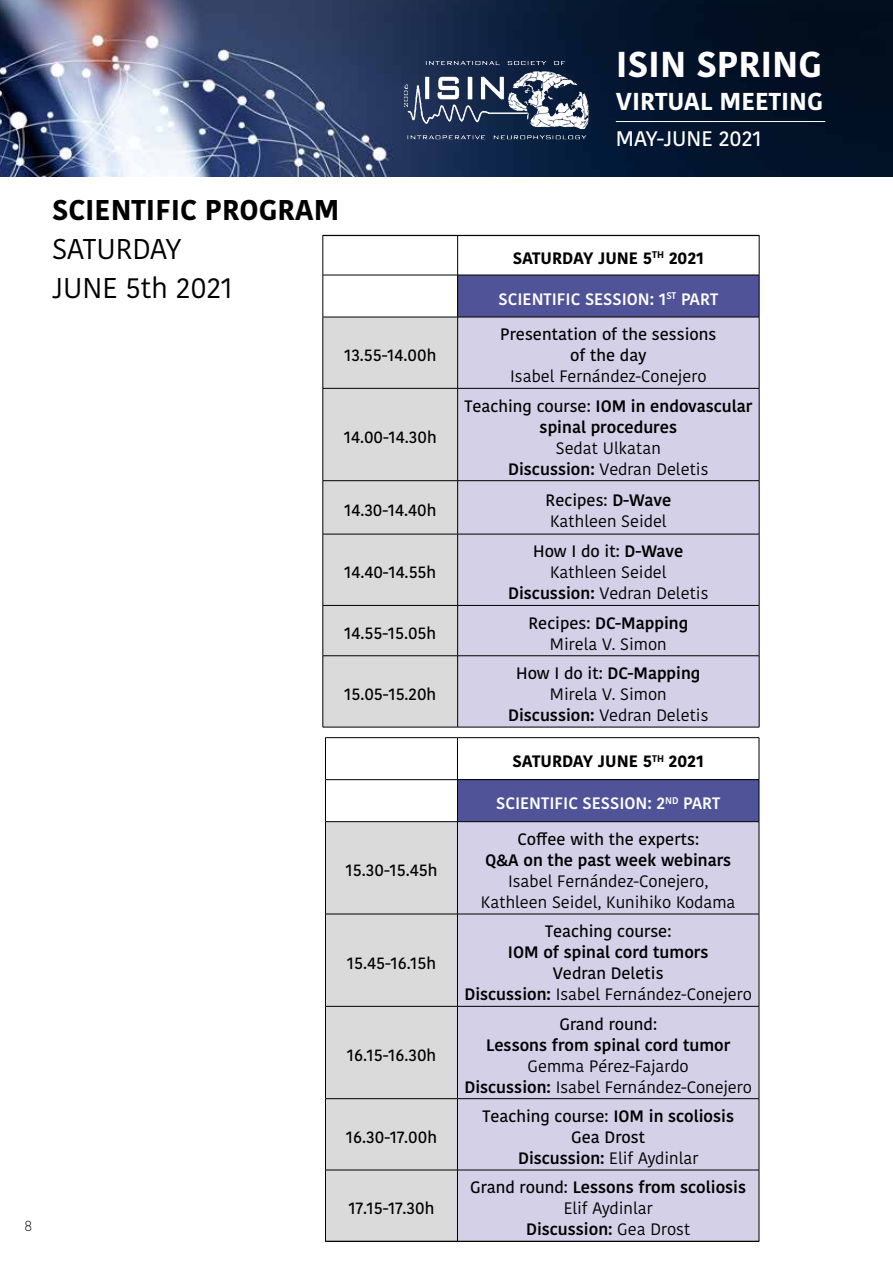
<style>
.page{position:relative;width:893px;height:1263px;background:#fff}
.page>*{position:absolute;margin:0;border:0;box-sizing:border-box;transform-origin:0 0}
.t1{font:700 35.85px "Kohinoor Devanagari";color:#fff}
.t2{font:28.5px/39px "Kohinoor Devanagari";color:#000}
.t3{font:700 28.5px "Kohinoor Devanagari";color:#000}
.t4{font:700 24.45px "Kohinoor Devanagari";color:#fff}
.t5{font:500 21px "Kohinoor Devanagari";color:#fff}
.t6{font:16.5px/21px "Kohinoor Devanagari";color:#000;text-align:center}
.t7{font:600 16.5px/21px "Kohinoor Devanagari";color:#000;text-align:center}
.t8{font:500 16.5px/21px "Kohinoor Devanagari";color:#000;text-align:center}
.t9{font:600 16.5px "Kohinoor Devanagari";color:#fff}
.t10{font:700 16.5px "Kohinoor Devanagari";color:#000}
.t11{font:300 13.5px "Futura";color:#000}
.s1{font-weight:500}
.s2{font-weight:600}
.s3{font-weight:400}
</style>
<div class="page">
<img style="left:0;top:0;width:893px;height:176px">
<img style="left:395px;top:39px;width:201px;height:121px">
<hr style="left:616px;top:121px;width:209px;height:1px;background:#fff">
<svg style="left:324px;top:236px;width:435px;height:81px"></svg>
<div style="left:458px;top:275px;width:301px;height:42px;background:#505398"></div>
<div style="left:324px;top:318px;width:133px;height:409px;background:#dadada"></div>
<div style="left:458px;top:318px;width:301px;height:409px;background:#d3d0e7"></div>
<hr style="left:323px;top:236px;width:1px;height:39px;background:#000">
<hr style="left:457px;top:236px;width:1px;height:39px;background:#000">
<hr style="left:323px;top:275px;width:1px;height:42px;background:#000">
<hr style="left:457px;top:275px;width:1px;height:42px;background:#000">
<hr style="left:323px;top:317px;width:135px;height:1px;background:#000">
<hr style="left:323px;top:317px;width:1px;height:71px;background:#000">
<hr style="left:458px;top:317px;width:301px;height:1px;background:#000">
<hr style="left:457px;top:317px;width:1px;height:71px;background:#000">
<hr style="left:323px;top:388px;width:135px;height:1px;background:#000">
<hr style="left:323px;top:388px;width:1px;height:92px;background:#000">
<hr style="left:458px;top:388px;width:301px;height:1px;background:#000">
<hr style="left:457px;top:388px;width:1px;height:92px;background:#000">
<hr style="left:323px;top:480px;width:135px;height:1px;background:#000">
<hr style="left:323px;top:481px;width:1px;height:53px;background:#000">
<hr style="left:458px;top:480px;width:301px;height:1px;background:#000">
<hr style="left:457px;top:481px;width:1px;height:53px;background:#000">
<hr style="left:323px;top:534px;width:135px;height:1px;background:#000">
<hr style="left:323px;top:534px;width:1px;height:71px;background:#000">
<hr style="left:458px;top:534px;width:301px;height:1px;background:#000">
<hr style="left:457px;top:534px;width:1px;height:71px;background:#000">
<hr style="left:323px;top:605px;width:135px;height:1px;background:#000">
<hr style="left:323px;top:606px;width:1px;height:49px;background:#000">
<hr style="left:458px;top:605px;width:301px;height:1px;background:#000">
<hr style="left:457px;top:606px;width:1px;height:49px;background:#000">
<hr style="left:323px;top:655px;width:135px;height:1px;background:#000">
<hr style="left:323px;top:656px;width:1px;height:71px;background:#000">
<hr style="left:458px;top:655px;width:301px;height:1px;background:#000">
<hr style="left:457px;top:656px;width:1px;height:71px;background:#000">
<hr style="left:323px;top:727px;width:135px;height:1px;background:#000">
<hr style="left:458px;top:727px;width:301px;height:1px;background:#000">
<hr style="left:759px;top:236px;width:1px;height:39px;background:#000">
<hr style="left:759px;top:275px;width:1px;height:42px;background:#000">
<hr style="left:759px;top:317px;width:1px;height:71px;background:#000">
<hr style="left:759px;top:388px;width:1px;height:92px;background:#000">
<hr style="left:759px;top:481px;width:1px;height:53px;background:#000">
<hr style="left:759px;top:534px;width:1px;height:71px;background:#000">
<hr style="left:759px;top:606px;width:1px;height:49px;background:#000">
<hr style="left:759px;top:656px;width:1px;height:71px;background:#000">
<hr style="left:323px;top:275px;width:135px;height:1px;background:#000">
<hr style="left:458px;top:275px;width:301px;height:1px;background:#000">
<hr style="left:323px;top:235px;width:135px;height:1px;background:#000">
<hr style="left:458px;top:235px;width:301px;height:1px;background:#000">
<svg style="left:326px;top:738px;width:433px;height:43px"></svg>
<div style="left:457px;top:780px;width:302px;height:42px;background:#505398"></div>
<div style="left:326px;top:822px;width:131px;height:419px;background:#dadada"></div>
<div style="left:458px;top:822px;width:301px;height:419px;background:#d3d0e7"></div>
<hr style="left:325px;top:737px;width:132px;height:1px;background:#000">
<hr style="left:325px;top:738px;width:1px;height:41px;background:#000">
<hr style="left:457px;top:737px;width:302px;height:1px;background:#000">
<hr style="left:457px;top:738px;width:1px;height:41px;background:#000">
<hr style="left:325px;top:779px;width:132px;height:1px;background:#000">
<hr style="left:325px;top:780px;width:1px;height:41px;background:#000">
<hr style="left:457px;top:779px;width:302px;height:1px;background:#000">
<hr style="left:457px;top:780px;width:1px;height:41px;background:#000">
<hr style="left:325px;top:821px;width:132px;height:1px;background:#000">
<hr style="left:325px;top:822px;width:1px;height:92px;background:#000">
<hr style="left:457px;top:821px;width:302px;height:1px;background:#000">
<hr style="left:457px;top:822px;width:1px;height:92px;background:#000">
<hr style="left:325px;top:914px;width:132px;height:1px;background:#000">
<hr style="left:325px;top:914px;width:1px;height:92px;background:#000">
<hr style="left:457px;top:914px;width:302px;height:1px;background:#000">
<hr style="left:457px;top:914px;width:1px;height:92px;background:#000">
<hr style="left:325px;top:1006px;width:132px;height:1px;background:#000">
<hr style="left:325px;top:1006px;width:1px;height:92px;background:#000">
<hr style="left:457px;top:1006px;width:302px;height:1px;background:#000">
<hr style="left:457px;top:1006px;width:1px;height:92px;background:#000">
<hr style="left:325px;top:1098px;width:132px;height:1px;background:#000">
<hr style="left:325px;top:1099px;width:1px;height:71px;background:#000">
<hr style="left:457px;top:1098px;width:302px;height:1px;background:#000">
<hr style="left:457px;top:1099px;width:1px;height:71px;background:#000">
<hr style="left:325px;top:1170px;width:132px;height:1px;background:#000">
<hr style="left:325px;top:1170px;width:1px;height:71px;background:#000">
<hr style="left:457px;top:1170px;width:302px;height:1px;background:#000">
<hr style="left:457px;top:1170px;width:1px;height:71px;background:#000">
<hr style="left:759px;top:738px;width:1px;height:41px;background:#000">
<hr style="left:759px;top:780px;width:1px;height:41px;background:#000">
<hr style="left:759px;top:822px;width:1px;height:92px;background:#000">
<hr style="left:759px;top:914px;width:1px;height:92px;background:#000">
<hr style="left:759px;top:1006px;width:1px;height:92px;background:#000">
<hr style="left:759px;top:1099px;width:1px;height:71px;background:#000">
<hr style="left:759px;top:1170px;width:1px;height:71px;background:#000">
<hr style="left:325px;top:1241px;width:132px;height:1px;background:#000">
<hr style="left:457px;top:1241px;width:302px;height:1px;background:#000">
<h1 class="t1" style="left:616px;top:32px;width:208px">ISIN SPRING</h1>
<h3 class="t4" style="left:616px;top:80px;width:209px">VIRTUAL MEETING</h3>
<p class="t5" style="left:616px;top:126px;width:147px">MAY-JUNE 2021</p>
<p class="t11" style="left:24px;top:1217px;width:10px">8</p>
<h2 class="t3" style="left:52px;top:184px;width:289px">SCIENTIFIC PROGRAM</h2>
<h2 class="t2" style="left:52px;top:229px;width:183px">SATURDAY<br>JUNE 5th 2021</h2>
<p class="t8" style="left:344px;top:345px;width:94px">13.55-14.00h</p>
<p class="t8" style="left:344px;top:427px;width:94px">14.00-14.30h</p>
<p class="t10" style="left:513px;top:243px;width:193px">SATURDAY JUNE 5<sup>TH</sup> 2021</p>
<p class="t9" style="left:499px;top:289px;width:221px">SCIENTIFIC SESSION: 1<sup>ST</sup> PART</p>
<p class="t8" style="left:500px;top:324px;width:218px">Presentation of the sessions of the day</p>
<p class="t6" style="left:510px;top:366px;width:198px">Isabel Fernández-Conejero</p>
<p class="t7" style="left:464px;top:395px;width:289px"><span class="s1">Teaching course:</span> IOM in endovascular spinal procedures</p>
<p class="t6" style="left:508px;top:437px;width:202px">Sedat Ulkatan<br><span class="s2">Discussion:</span> Vedran Deletis</p>
<p class="t8" style="left:344px;top:500px;width:94px">14.30-14.40h</p>
<p class="t6" style="left:545px;top:489px;width:127px;text-align:left"><span class="s1">Recipes:</span> <span class="s2">D-Wave<br></span>Kathleen Seidel</p>
<p class="t8" style="left:344px;top:562px;width:94px">14.40-14.55h</p>
<p class="t6" style="left:508px;top:541px;width:202px"><span class="s1">How I do it:</span> <span class="s2">D-Wave<br></span>Kathleen Seidel<br><span class="s2">Discussion:</span> Vedran Deletis</p>
<p class="t8" style="left:344px;top:623px;width:94px">14.55-15.05h</p>
<p class="t6" style="left:528px;top:613px;width:161px"><span class="s1">Recipes:</span> <span class="s2">DC-Mapping<br></span>Mirela V. Simon</p>
<p class="t8" style="left:344px;top:684px;width:94px">15.05-15.20h</p>
<p class="t6" style="left:508px;top:663px;width:202px"><span class="s1">How I do it:</span> <span class="s2">DC-Mapping<br></span>Mirela V. Simon<br><span class="s2">Discussion:</span> Vedran Deletis</p>
<p class="t10" style="left:513px;top:747px;width:193px">SATURDAY JUNE 5<sup>TH</sup> 2021</p>
<p class="t9" style="left:496px;top:794px;width:226px">SCIENTIFIC SESSION: 2<sup>ND</sup> PART</p>
<p class="t8" style="left:346px;top:860px;width:93px">15.30-15.45h</p>
<p class="t8" style="left:347px;top:953px;width:91px">15.45-16.15h</p>
<p class="t8" style="left:347px;top:1045px;width:91px">16.15-16.30h</p>
<p class="t8" style="left:346px;top:1127px;width:93px">16.30-17.00h</p>
<p class="t8" style="left:349px;top:1198px;width:87px">17.15-17.30h</p>
<p class="t8" style="left:517px;top:829px;width:183px">Coffee with the experts:</p>
<p class="t7" style="left:485px;top:850px;width:248px">Q&amp;A on the past week webinars</p>
<p class="t6" style="left:481px;top:871px;width:256px">Isabel Fernández-Conejero,<br>Kathleen Seidel, Kunihiko Kodama</p>
<p class="t8" style="left:545px;top:921px;width:128px">Teaching course:</p>
<p class="t7" style="left:508px;top:942px;width:202px">IOM of spinal cord tumors</p>
<p class="t6" style="left:464px;top:963px;width:289px"><span class="s1">Vedran Deletis<br></span><span class="s2">Discussion:</span> Isabel Fernández-Conejero</p>
<p class="t8" style="left:559px;top:1013px;width:99px">Grand round:</p>
<p class="t7" style="left:486px;top:1034px;width:246px">Lessons from spinal cord tumor</p>
<p class="t6" style="left:464px;top:1055px;width:289px">Gemma Pérez-Fajardo<br><span class="s2">Discussion:</span> Isabel Fernández-Conejero</p>
<p class="t7" style="left:482px;top:1106px;width:253px"><span class="s1">Teaching course:</span> IOM in scoliosis<br><span class="s1">Gea Drost<br></span>Discussion: <span class="s3">Elif Aydinlar</span></p>
<p class="t7" style="left:470px;top:1177px;width:277px"><span class="s1">Grand round:</span> Lessons from scoliosis<br><span class="s3">Elif Aydinlar<br></span>Discussion: <span class="s3">Gea Drost</span></p>
</div>
